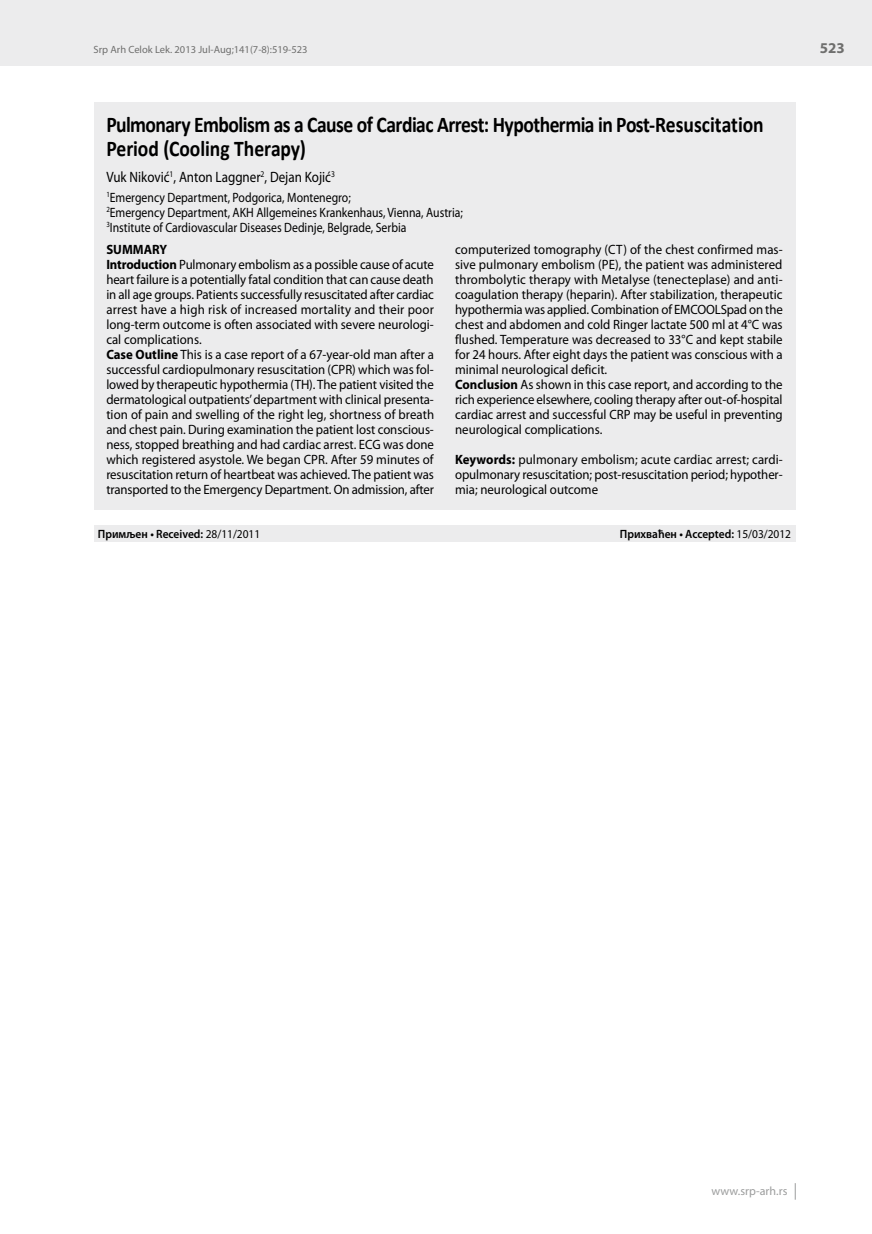
<style>
.page{position:relative;width:872px;height:1234px;background:#fff}
.page>*{position:absolute;margin:0;border:0;box-sizing:border-box;transform-origin:0 0}
.t1{font:700 22.5px/24px "Calibri";letter-spacing:-.025em;color:#000;scale:.87 1}
.t2{font:15px "Myriad Pro";color:#000;scale:.87 1}
.t3{font:700 15px "Myriad Pro";color:#6f6f6e}
.t4{font:13.5px/15px "Myriad Pro";color:#000;scale:.95 1}
.t5{font:13.5px/15px "Myriad Pro";color:#000;scale:.87 1}
.t6{font:600 12px "Myriad Pro";color:#000;scale:.95 1}
.t7{font:12px "Myriad Pro";letter-spacing:.005em;color:#9c9d9d}
.t8{font:10.5px "Myriad Pro";color:#6f6f6e}
.s1{font-weight:700}
.s2{font-weight:400}
</style>
<div class="page">
<div style="left:0;top:0;width:872px;height:66px;background:#ececed"></div>
<svg style="left:795px;top:1183px;width:1px;height:16px"></svg>
<div style="left:94px;top:102px;width:701px;height:408px;background:#ececed"></div>
<div style="left:94px;top:525px;width:701px;height:16px;background:#ececed"></div>
<p class="t8" style="left:94px;top:44px;width:216px">Srp Arh Celok Lek. 2013 Jul-Aug;141(7-8):519-523</p>
<p class="t3" style="left:820px;top:40px;width:26px">523</p>
<h1 class="t1" style="left:106px;top:111px;width:757px">Pulmonary Embolism as a Cause of Cardiac Arrest: Hypothermia in Post-Resuscitation<br>Period (Cooling Therapy)</h1>
<p class="t2" style="left:106px;top:169px;width:264px">Vuk Niković<sup>1</sup>, Anton Laggner<sup>2</sup>, Dejan Kojić<sup>3</sup></p>
<p class="t5" style="left:106px;top:190px;width:411px"><sup>1</sup>Emergency Department, Podgorica, Montenegro;<br><sup>2</sup>Emergency Department, AKH Allgemeines Krankenhaus, Vienna, Austria;<br><sup>3</sup>Institute of Cardiovascular Diseases Dedinje, Belgrade, Serbia</p>
<p class="t4" style="left:106px;top:242px;width:346px"><span class="s1">SUMMARY<br>Introduction</span> Pulmonary embolism as a possible cause of acute heart failure is a potentially fatal condition that can cause death in all age groups. Patients successfully resuscitated after cardiac arrest have a high risk of increased mortality and their poor long-term outcome is often associated with severe neurologi&shy;cal complications.<br><span class="s1">Case Outline</span> This is a case report of a 67-year-old man after a successful cardiopulmonary resuscitation (CPR) which was fol&shy;lowed by therapeutic hypothermia (TH). The patient visited the dermatological outpatients’ department with clinical presenta&shy;tion of pain and swelling of the right leg, shortness of breath and chest pain. During examination the patient lost conscious&shy;ness, stopped breathing and had cardiac arrest. ECG was done which registered asystole. We began CPR. After 59 minutes of resuscitation return of heartbeat was achieved. The patient was transported to the Emergency Department. On admission, after</p>
<p class="t4" style="left:455px;top:242px;width:346px">computerized tomography (CT) of the chest confirmed mas&shy;sive pulmonary embolism (PE), the patient was administered thrombolytic therapy with Metalyse (tenecteplase) and anti&shy;coagulation therapy (heparin). After stabilization, therapeutic hypothermia was applied. Combination of EMCOOLSpad on the chest and abdomen and cold Ringer lactate 500 ml at 4°C was flushed. Temperature was decreased to 33°C and kept stabile for 24 hours. After eight days the patient was conscious with a minimal neurological deficit.<br><span class="s1">Conclusion</span> As shown in this case report, and according to the rich experience elsewhere, cooling therapy after out-of-hospital cardiac arrest and successful CRP may be useful in preventing neurological complications.</p>
<p class="t4" style="left:455px;top:452px;width:346px;text-align:justify"><span class="s1">Keywords:</span> pulmonary embolism; acute cardiac arrest; cardi&shy;opulmonary resuscitation; post-resuscitation period; hypother&shy;mia; neurological outcome</p>
<p class="t6" style="left:98px;top:527px;width:173px">Примљен • Received: <span class="s2">28/11/2011</span></p>
<p class="t6" style="left:620px;top:527px;width:182px">Прихваћен • Accepted: <span class="s2">15/03/2012</span></p>
<p class="t7" style="left:711px;top:1184px;width:77px">www.srp-arh.rs</p>
</div>
